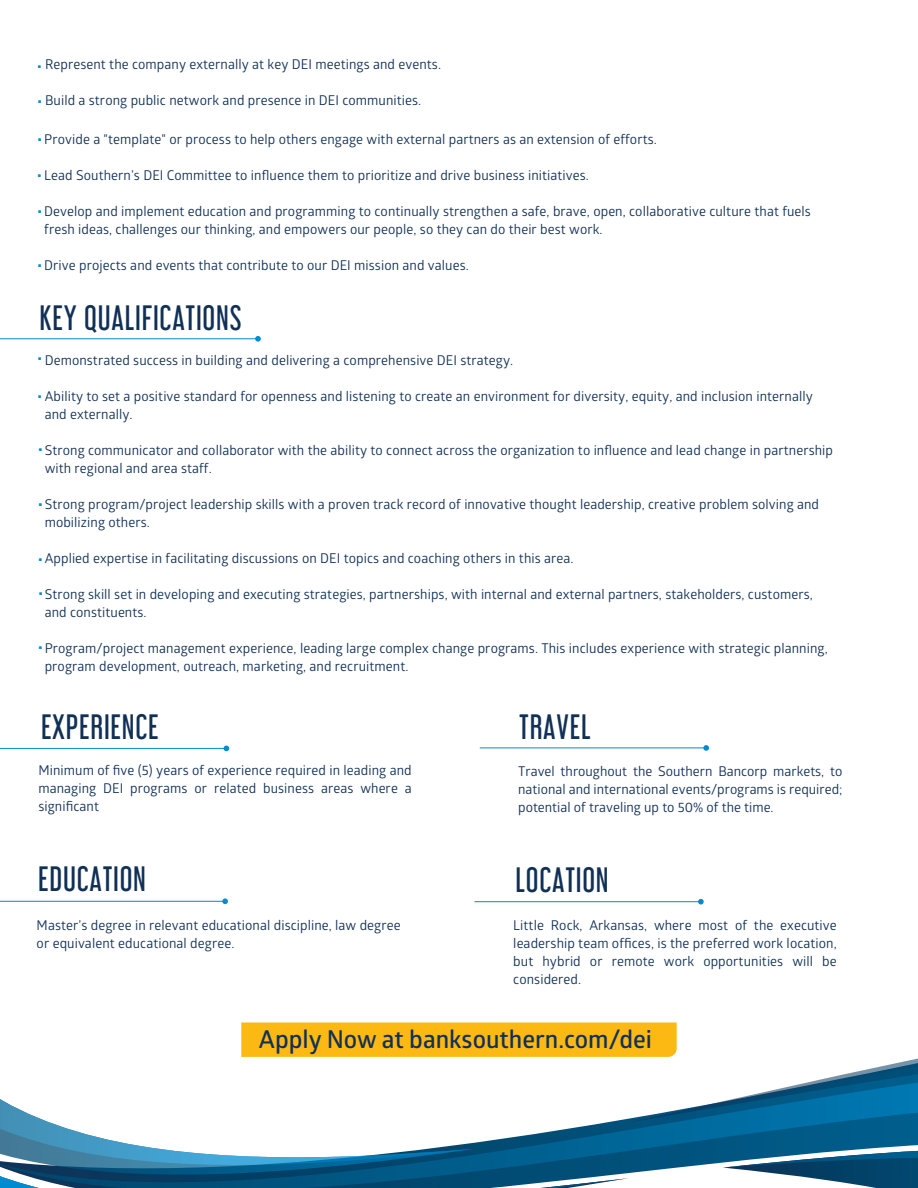
<style>
.page{position:relative;width:918px;height:1188px;background:#fff}
.page>*{position:absolute;margin:0;border:0;box-sizing:border-box;transform-origin:0 0}
.t1{font:31.5px "Libel Suit Rg";letter-spacing:.025em;color:#113056}
.t2{font:600 25.5px/36.3px "Glober";color:#008cd2;text-align:justify}
.t3{font:600 24.75px "Glober";color:#113056}
.t4{font:13.5px/18px "Glober";letter-spacing:.005em;color:#113056}
</style>
<div class="page">
<hr style="left:0;top:338px;width:258px;height:1px;background:#008cd2">
<svg style="left:255px;top:336px;width:6px;height:6px"></svg>
<hr style="left:0;top:748px;width:227px;height:1px;background:#008cd2">
<svg style="left:224px;top:746px;width:5px;height:5px"></svg>
<hr style="left:0;top:901px;width:225px;height:1px;background:#008cd2">
<svg style="left:222px;top:898px;width:6px;height:6px"></svg>
<hr style="left:480px;top:748px;width:226px;height:1px;background:#008cd2">
<svg style="left:703px;top:745px;width:6px;height:6px"></svg>
<hr style="left:474px;top:901px;width:227px;height:1px;background:#008cd2">
<svg style="left:698px;top:899px;width:6px;height:6px"></svg>
<svg style="left:0;top:1022px;width:918px;height:166px"></svg>
<p class="t4" style="left:45px;top:55px;width:398px">Represent the company externally at key DEI meetings and events.</p>
<p class="t4" style="left:45px;top:91px;width:378px">Build a strong public network and presence in DEI communities.</p>
<h2 class="t2" style="left:36px;top:40px;width:8px">. . . . .</h2>
<p class="t4" style="left:44px;top:130px;width:614px">Provide a "template" or process to help others engage with external partners as an extension of efforts.</p>
<p class="t4" style="left:44px;top:166px;width:546px">Lead Southern’s DEI Committee to influence them to prioritize and drive business initiatives.</p>
<p class="t4" style="left:44px;top:202px;width:768px">Develop and implement education and programming to continually strengthen a safe, brave, open, collaborative culture that fuels fresh ideas, challenges our thinking, and empowers our people, so they can do their best work.</p>
<p class="t4" style="left:44px;top:256px;width:426px">Drive projects and events that contribute to our DEI mission and values.</p>
<h2 class="t2" style="left:37px;top:239px;width:7px">.</h2>
<h1 class="t1" style="left:40px;top:292px;width:204px">KEY QUALIFICATIONS</h1>
<p class="t4" style="left:45px;top:350px;width:470px">Demonstrated success in building and delivering a comprehensive DEI strategy.</p>
<p class="t4" style="left:45px;top:387px;width:770px">Ability to set a positive standard for openness and listening to create an environment for diversity, equity, and inclusion internally and externally.</p>
<p class="t4" style="left:45px;top:441px;width:790px">Strong communicator and collaborator with the ability to connect across the organization to influence and lead change in partnership with regional and area staff.</p>
<p class="t4" style="left:45px;top:495px;width:776px">Strong program/project leadership skills with a proven track record of innovative thought leadership, creative problem solving and mobilizing others.</p>
<p class="t4" style="left:45px;top:549px;width:530px">Applied expertise in facilitating discussions on DEI topics and coaching others in this area.</p>
<p class="t4" style="left:45px;top:585px;width:770px">Strong skill set in developing and executing strategies, partnerships, with internal and external partners, stakeholders, customers, and constituents.</p>
<p class="t4" style="left:45px;top:639px;width:785px">Program/project management experience, leading large complex change programs. This includes experience with strategic planning, program development, outreach, marketing, and recruitment.</p>
<h2 class="t2" style="left:37px;top:332px;width:7px;line-height:37.8px">. .</h2>
<h2 class="t2" style="left:37px;top:414px;width:7px;line-height:54.8px">. . .</h2>
<h2 class="t2" style="left:37px;top:558px;width:8px;line-height:54px">. .</h2>
<h1 class="t1" style="left:41px;top:701px;width:119px">EXPERIENCE</h1>
<h1 class="t1" style="left:519px;top:701px;width:73px">TRAVEL</h1>
<p class="t4" style="left:38px;top:761px;width:375px;text-align:justify">Minimum of five (5) years of experience required in leading and managing DEI programs or related business areas where a significant</p>
<p class="t4" style="left:518px;top:762px;width:326px;text-align:justify">Travel throughout the Southern Bancorp markets, to national and international events/programs is required; potential of traveling up to 50% of the time.</p>
<h1 class="t1" style="left:38px;top:853px;width:109px">EDUCATION</h1>
<h1 class="t1" style="left:516px;top:854px;width:95px">LOCATION</h1>
<p class="t4" style="left:37px;top:916px;width:366px">Master’s degree in relevant educational discipline, law degree or equivalent educational degree.</p>
<p class="t4" style="left:513px;top:916px;width:325px;text-align:justify">Little Rock, Arkansas, where most of the executive leadership team offices, is the preferred work location, but hybrid or remote work opportunities will be considered.</p>
<h3 class="t3" style="left:259px;top:1022px;width:395px">Apply Now at banksouthern.com/dei</h3>
</div>
